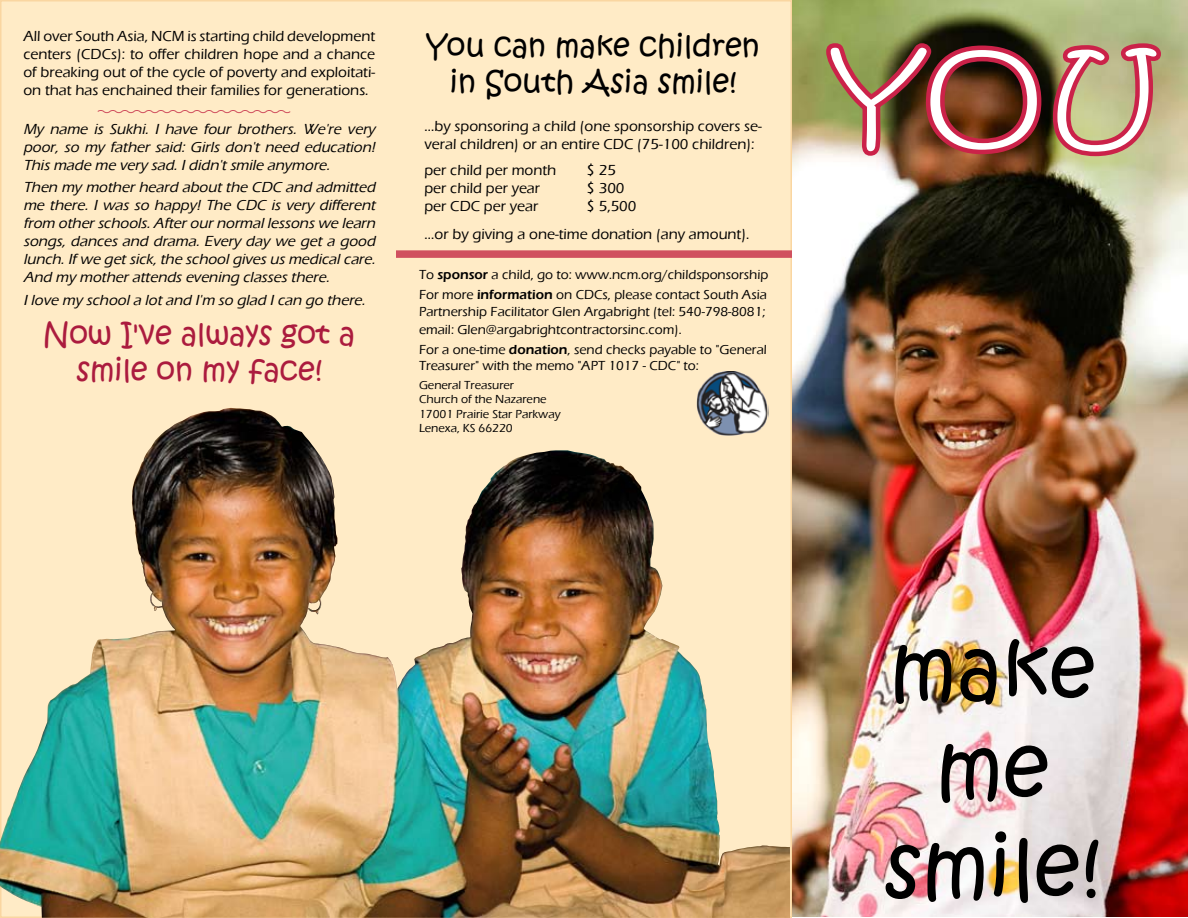
<style>
.page{position:relative;width:1188px;height:918px;background:#fff}
.page>*{position:absolute;margin:0;border:0;box-sizing:border-box;transform-origin:0 0}
.t1{font:82.5px/99px "Kristen ITC";color:#000;text-align:center}
.t2{font:30px/36px "Kristen ITC";color:#000;text-align:center}
.t3{font:30px/36px "Kristen ITC";color:#ab1b3e;text-align:center}
.t4{font:italic 500 15px/18px "Eras ITC";color:#000}
.t5{font:500 15px/18px "Eras ITC";color:#000}
.t6{font:500 13.5px/20.4px "Eras ITC";color:#000}
.t7{font:500 12px/14.4px "Eras ITC";color:#000}
.s1{font-weight:600}
</style>
<div class="page">
<div style="left:1px;top:1px;width:790px;height:916px;background:#ffebc6"></div>
<img style="left:0;top:408px;width:790px;height:510px">
<img style="left:792px;top:0;width:396px;height:917px">
<img style="left:824px;top:40px;width:339px;height:118px">
<img style="left:696px;top:371px;width:73px;height:66px">
<div style="left:396px;top:250px;width:396px;height:8px;background:#d0505f"></div>
<svg style="left:97px;top:110px;width:194px;height:4px"></svg>
<p class="t5" style="left:23px;top:27px;width:353px;text-align:justify">All over South Asia, NCM is starting child development centers (CDCs): to offer children hope and a chance of breaking out of the cycle of poverty and exploitati&shy;on that has enchained their families for generations.</p>
<p class="t4" style="left:23px;top:120px;width:356px">My name is Sukhi. I have four brothers. We're very poor, so my father said: Girls don't need education!<br>This made me very sad.Ididn'tsmile anymore.</p>
<p class="t4" style="left:23px;top:178px;width:356px;text-align:justify">Then my mother heard about the CDC and admitted me there. I was so happy! The CDC is very different from otherschools.Afterournormallessons we learn songs, dances and drama. Every day we get a good lunch.If we getsick,the schoolgives us medicalcare.<br>And my motherattends evening classes there.</p>
<p class="t4" style="left:23px;top:291px;width:346px">Ilove my schoola lotand I'm so glad Ican go there.</p>
<h2 class="t3" style="left:43px;top:316px;width:314px">Now I've always got a smile on my face!</h2>
<h2 class="t2" style="left:427px;top:28px;width:335px">You can make children in South Asia smile!</h2>
<p class="t5" style="left:424px;top:117px;width:339px">...by sponsoring a child (one sponsorship covers se&shy;veral children) or an entire CDC (75-100 children):</p>
<p class="t5" style="left:424px;top:161px;width:133px">per child per month</p>
<p class="t5" style="left:586px;top:161px;width:31px">$ 25</p>
<p class="t5" style="left:424px;top:179px;width:117px">per child per year</p>
<p class="t5" style="left:586px;top:179px;width:40px">$ 300</p>
<p class="t5" style="left:424px;top:197px;width:115px">per CDC per year</p>
<p class="t5" style="left:424px;top:192px;width:327px;line-height:28.3px;text-indent:162px">$ 5,500<br>...or by giving a one-time donation (any amount).</p>
<p class="t6" style="left:419px;top:264px;width:351px">To <span class="s1">sponsor</span> a child, go to: www.ncm.org/childsponsorship<br>For more <span class="s1">information</span> on CDCs, please contact South Asia</p>
<p class="t6" style="left:419px;top:302px;width:348px;line-height:18px">Partnership Facilitator Glen Argabright (tel: 540-798-8081; email: Glen@argabrightcontractorsinc.com).</p>
<p class="t6" style="left:419px;top:342px;width:349px;line-height:16.2px">For a one-time <span class="s1">donation</span>, send checks payable to "General<br>Treasurer" with the memo "APT 1017 - CDC" to:</p>
<p class="t7" style="left:419px;top:378px;width:143px">General Treasurer<br>Church of the Nazarene<br>17001 Prairie Star Parkway<br>Lenexa, KS 66220</p>
<h1 class="t1" style="left:884px;top:622px;width:218px">make me smile!</h1>
</div>
